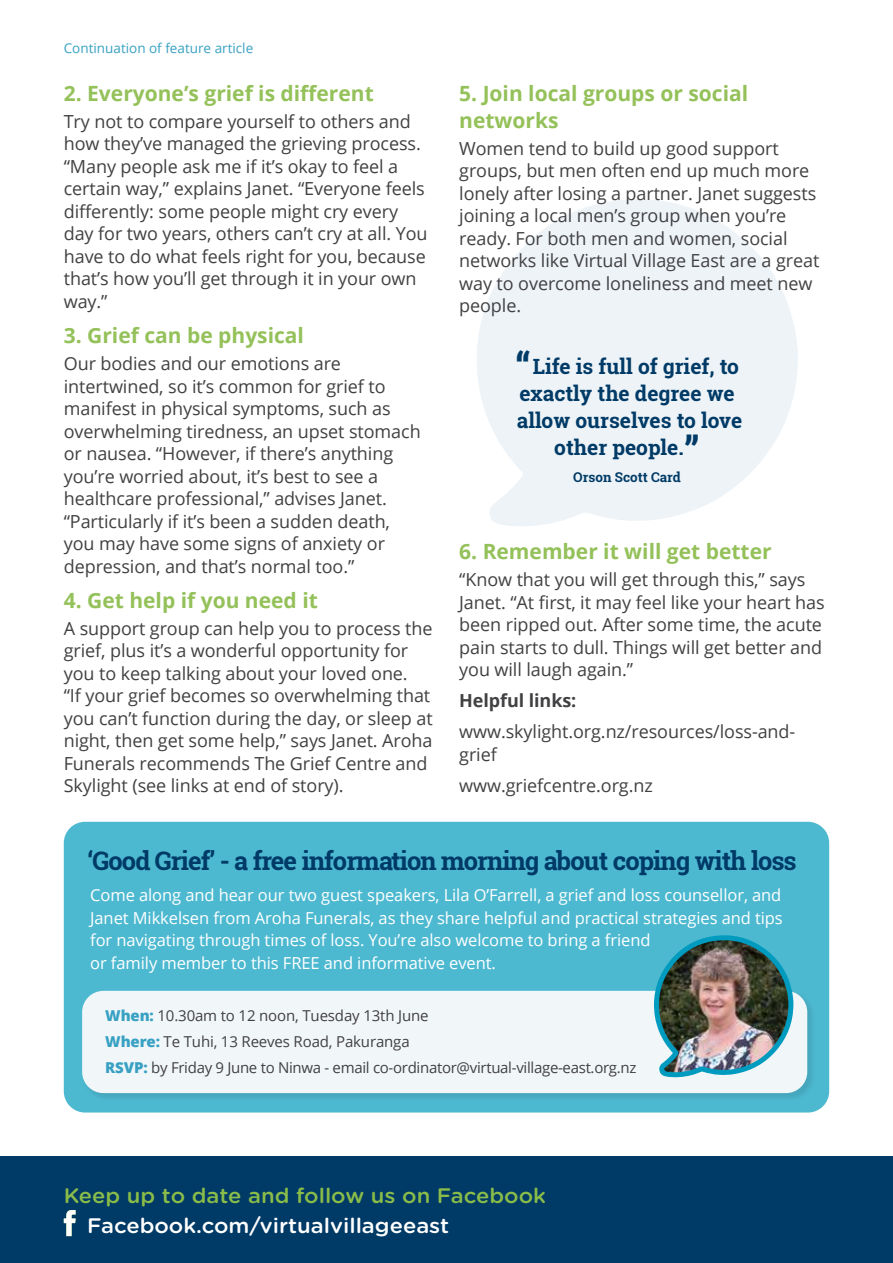
<style>
.page{position:relative;width:893px;height:1263px;background:#fff}
.page>*{position:absolute;margin:0;border:0;box-sizing:border-box;transform-origin:0 0}
.t1{font:700 25.5px "Roboto Slab";letter-spacing:-.035em;color:#003a66}
.t2{font:700 21px/27px "Open Sans";color:#94c159}
.t3{font:700 21px/27px "Roboto Slab";color:#003a66;text-align:center}
.t4{font:500 21px "Gotham Rounded";color:#89bc49;scale:1.05 1}
.t5{font:500 21px "Gotham Rounded";color:#fff;scale:1.05 1}
.t6{font:18px/22.5px "Open Sans";letter-spacing:-.005em;color:#414042}
.t7{font:700 18px "Open Sans";letter-spacing:-.005em;color:#414042}
.t8{font:16.5px/22.5px "Open Sans";letter-spacing:-.005em;color:#fff}
.t9{font:15px/25.8px "Open Sans";letter-spacing:-.02em;color:#414042}
.t10{font:13.5px "Open Sans";color:#38a1c3}
.t11{font:700 13.5px "Roboto Slab";color:#003a66}
.s1{font-size:39px}
.s2{font-weight:800;color:#38a1c3}
</style>
<div class="page">
<svg style="left:477px;top:199px;width:321px;height:327px;fill:#edf3f7"></svg>
<div style="left:64px;top:822px;width:765px;height:290px;background:#4db9d1;border-radius:21px"></div>
<div style="left:0;top:1157px;width:893px;height:106px;background:#003a66"></div>
<svg style="left:64px;top:1210px;width:12px;height:26px"></svg>
<div style="left:82px;top:990px;width:734px;height:112px;background:#000;opacity:.1"></div>
<div style="left:82px;top:991px;width:725px;height:102px;background:#f1f6f9;border-radius:21px"></div>
<img style="left:651px;top:935px;width:145px;height:143px">
<p class="t10" style="left:64px;top:39px;width:191px">Continuation of feature article</p>
<p class="t2" style="left:64px;top:79px;width:312px">2. Everyone’s grief is different</p>
<p class="t6" style="left:64px;top:110px;width:365px">Try not to compare yourself to others and how they’ve managed the grieving process. “Many people ask me if it’s okay to feel a certain way,” explains Janet. “Everyone feels differently: some people might cry every day for two years, others can’t cry at all. You have to do what feels right for you, because that’s how you’ll get through it in your own way.”</p>
<p class="t2" style="left:64px;top:322px;width:242px">3. Grief can be physical</p>
<p class="t6" style="left:64px;top:352px;width:358px">Our bodies and our emotions are intertwined, so it’s common for grief to manifest in physical symptoms, such as overwhelming tiredness, an upset stomach or nausea. “However, if there’s anything you’re worried about, it’s best to see a healthcare professional,” advises Janet. “Particularly if it’s been a sudden death, you may have some signs of anxiety or depression, and that’s normal too.”</p>
<p class="t2" style="left:64px;top:586px;width:256px">4. Get help if you need it</p>
<p class="t6" style="left:64px;top:617px;width:370px">A support group can help you to process the grief, plus it’s a wonderful opportunity for you to keep talking about your loved one.<br>“If your grief becomes so overwhelming that you can’t function during the day, or sleep at night, then get some help,” says Janet. Aroha Funerals recommends The Grief Centre and Skylight (see links at end of story).</p>
<p class="t2" style="left:459px;top:79px;width:290px">5. Join local groups or social networks</p>
<p class="t6" style="left:459px;top:137px;width:362px">Women tend to build up good support groups, but men often end up much more lonely after losing a partner. Janet suggests joining a local men’s group when you’re ready. For both men and women, social networks like Virtual Village East are a great way to overcome loneliness and meet new people.</p>
<p class="t3" style="left:515px;top:352px;width:229px"><span class="s1">“</span>Life is full of grief, to exactly the degree we allow ourselves to love other people.<span class="s1">”</span></p>
<p class="t11" style="left:573px;top:467px;width:109px">Orson Scott Card</p>
<p class="t2" style="left:459px;top:538px;width:314px">6. Remember it will get better</p>
<p class="t6" style="left:459px;top:568px;width:367px">“Know that you will get through this,” says Janet. “At first, it may feel like your heart has been ripped out. After some time, the acute pain starts to dull. Things will get better and you will laugh again.”</p>
<p class="t7" style="left:459px;top:688px;width:119px">Helpful links:</p>
<p class="t6" style="left:459px;top:720px;width:338px">www.skylight.org.nz/resources/loss-and&shy;grief</p>
<p class="t6" style="left:459px;top:773px;width:195px">www.griefcentre.org.nz</p>
<h1 class="t1" style="left:88px;top:843px;width:711px">‘Good Grief’ - a free information morning about coping with loss</h1>
<p class="t8" style="left:90px;top:884px;width:694px">Come along and hear our two guest speakers, Lila O’Farrell, a grief and loss counsellor, and Janet Mikkelsen from Aroha Funerals, as they share helpful and practical strategies and tips for navigating through times of loss. You’re also welcome to bring a friend<br>or family member to this FREE and informative event.</p>
<p class="t9" style="left:105px;top:1002px;width:533px"><span class="s2">When:</span> 10.30am to 12 noon, Tuesday 13th June<br><span class="s2">Where:</span> Te Tuhi, 13 Reeves Road, Pakuranga<br><span class="s2">RSVP:</span> by Friday 9 June to Ninwa - email co-ordinator@virtual-village-east.org.nz</p>
<p class="t4" style="left:64px;top:1181px;width:461px">Keep up to date and follow us on Facebook</p>
<p class="t5" style="left:87px;top:1210px;width:346px">Facebook.com/virtualvillageeast</p>
</div>
